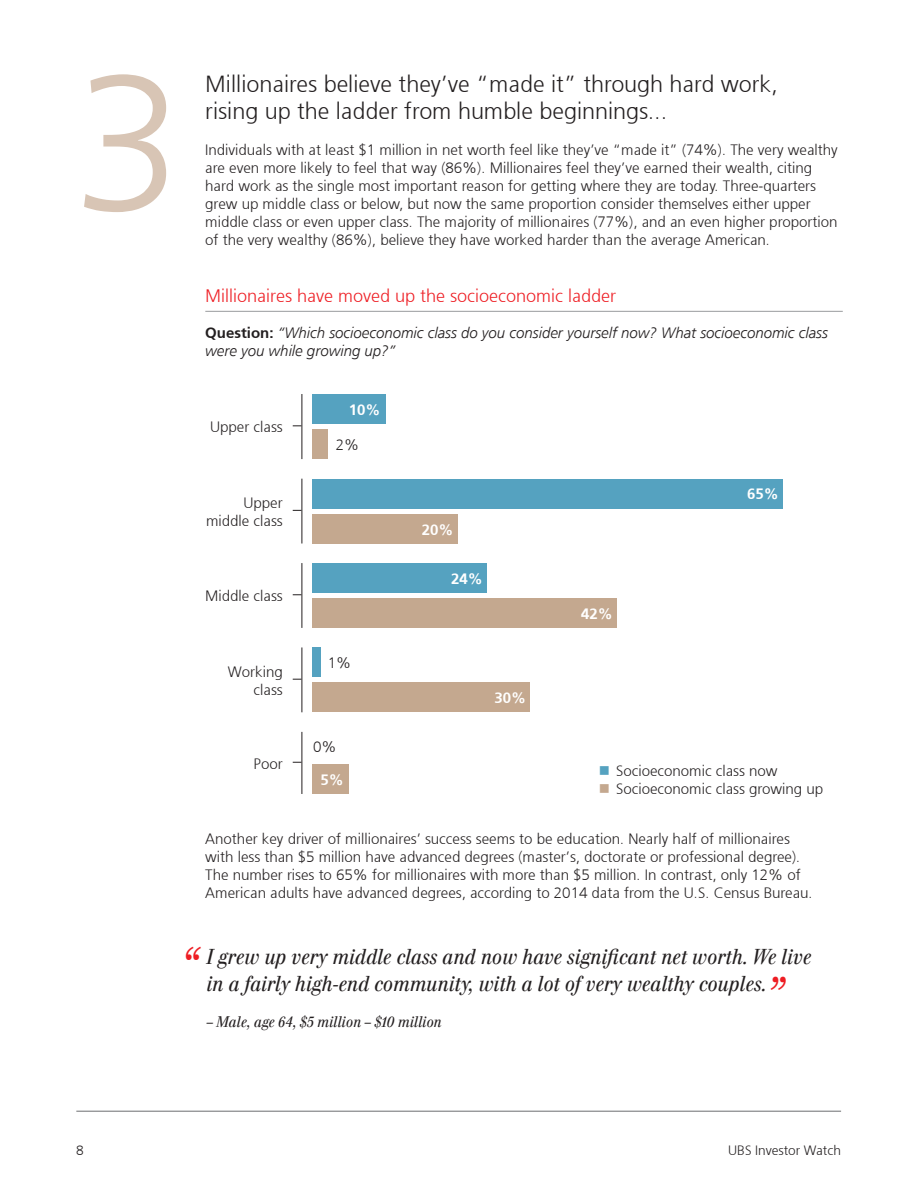
<style>
.page{position:relative;width:918px;height:1188px;background:#fff}
.page>*{position:absolute;margin:0;border:0;box-sizing:border-box;transform-origin:0 0}
.t1{font:300 193.5px "Frutiger 45";color:#d8c5b5}
.t2{font:300 23.25px "Frutiger 45";color:#231f20}
.t3{font:italic 21px/27px "UBS Headline";color:#231f20;text-align:center}
.t4{font:300 18px "Frutiger 45";color:#ee1d23}
.t5{font:300 15px/18px "Frutiger 45";color:#231f20}
.t6{font:italic 300 15px/18px "Frutiger 45";color:#231f20}
.t7{font:italic 15px "UBS Headline";color:#231f20}
.t8{font:300 15px "Frutiger 45";color:#fff}
.t9{font:300 13.5px "Frutiger 45";color:#231f20}
.s1{font-style:normal}
.s2{color:#55a2c0}
.s3{color:#c4a88f}
.s4{font-size:45px;color:#ee1d23}
</style>
<div class="page">
<hr style="left:76px;top:1111px;width:765px;height:1px;background:#6c6d70">
<hr style="left:205px;top:311px;width:638px;height:1px;background:#999b9e">
<div style="left:312px;top:394px;width:73px;height:30px;background:#55a2c0"></div>
<div style="left:312px;top:429px;width:16px;height:30px;background:#c4a88f"></div>
<hr style="left:302px;top:394px;width:1px;height:65px;background:#231f20">
<div style="left:312px;top:479px;width:470px;height:29px;background:#55a2c0"></div>
<div style="left:312px;top:514px;width:145px;height:30px;background:#c4a88f"></div>
<hr style="left:302px;top:479px;width:1px;height:65px;background:#231f20">
<div style="left:312px;top:563px;width:174px;height:30px;background:#55a2c0"></div>
<div style="left:312px;top:598px;width:305px;height:30px;background:#c4a88f"></div>
<hr style="left:302px;top:563px;width:1px;height:65px;background:#231f20">
<div style="left:312px;top:647px;width:8px;height:30px;background:#55a2c0"></div>
<div style="left:312px;top:683px;width:218px;height:29px;background:#c4a88f"></div>
<hr style="left:302px;top:647px;width:1px;height:65px;background:#231f20">
<div style="left:312px;top:764px;width:37px;height:30px;background:#c4a88f"></div>
<hr style="left:302px;top:732px;width:1px;height:62px;background:#231f20">
<p class="t1" style="left:74px;top:33px;width:109px">3</p>
<p class="t2" style="left:205px;top:70px;width:574px">Millionaires believe they’ve “made it” through hard work,</p>
<p class="t2" style="left:205px;top:97px;width:464px">rising up the ladder from humble beginnings...</p>
<p class="t5" style="left:205px;top:141px;width:634px">Individuals with at least $1 million in net worth feel like they’ve “made it” (74%). The very wealthy are even more likely to feel that way (86%). Millionaires feel they’ve earned their wealth, citing hard work as the single most important reason for getting where they are today. Three-quarters grew up middle class or below, but now the same proportion consider themselves either upper middle class or even upper class. The majority of millionaires (77%), and an even higher proportion of the very wealthy (86%), believe they have worked harder than the average American.</p>
<p class="t4" style="left:205px;top:286px;width:412px">Millionaires have moved up the socioeconomic ladder</p>
<p class="t6" style="left:205px;top:324px;width:624px"><span class="s1">Question:</span> “Which socioeconomic class do you consider yourself now? What socioeconomic class were you while growing up?”</p>
<p class="t5" style="left:210px;top:418px;width:74px">Upper class</p>
<p class="t5" style="left:244px;top:494px;width:41px">Upper</p>
<p class="t5" style="left:206px;top:512px;width:78px">middle class</p>
<p class="t5" style="left:205px;top:587px;width:79px">Middle class</p>
<p class="t5" style="left:228px;top:662px;width:56px;text-align:right">Working class</p>
<p class="t5" style="left:254px;top:754px;width:31px">Poor</p>
<p class="t8" style="left:349px;top:401px;width:33px">10%</p>
<p class="t5" style="left:336px;top:436px;width:25px">2%</p>
<p class="t5" style="left:328px;top:654px;width:25px">1%</p>
<p class="t5" style="left:313px;top:738px;width:25px">0%</p>
<p class="t8" style="left:321px;top:771px;width:25px">5%</p>
<p class="t8" style="left:422px;top:520px;width:33px">20%</p>
<p class="t8" style="left:451px;top:570px;width:33px">24%</p>
<p class="t8" style="left:495px;top:689px;width:33px">30%</p>
<p class="t8" style="left:581px;top:605px;width:33px">42%</p>
<p class="t8" style="left:747px;top:485px;width:33px">65%</p>
<p class="t5" style="left:599px;top:762px;width:180px"><span class="s2">■</span> Socioeconomic class now</p>
<p class="t5" style="left:599px;top:780px;width:226px"><span class="s3">■</span> Socioeconomic class growing up</p>
<p class="t5" style="left:205px;top:830px;width:609px">Another key driver of millionaires’ success seems to be education. Nearly half of millionaires with less than $5 million have advanced degrees (master’s, doctorate or professional degree).<br>The number rises to 65% for millionaires with more than $5 million. In contrast, only 12% of American adults have advanced degrees, according to 2014 data from the U.S. Census Bureau.</p>
<p class="t3" style="left:181px;top:943px;width:632px"><span class="s4">“</span> I grew up very middle class and now have significant net worth. We live in a fairly high-end community, with a lot of very wealthy couples.<span class="s4">”</span></p>
<p class="t7" style="left:207px;top:1012px;width:237px">– Male, age 64, $5 million – $10 million</p>
<p class="t9" style="left:76px;top:1142px;width:9px">8</p>
<p class="t9" style="left:728px;top:1142px;width:114px">UBS Investor Watch</p>
</div>
